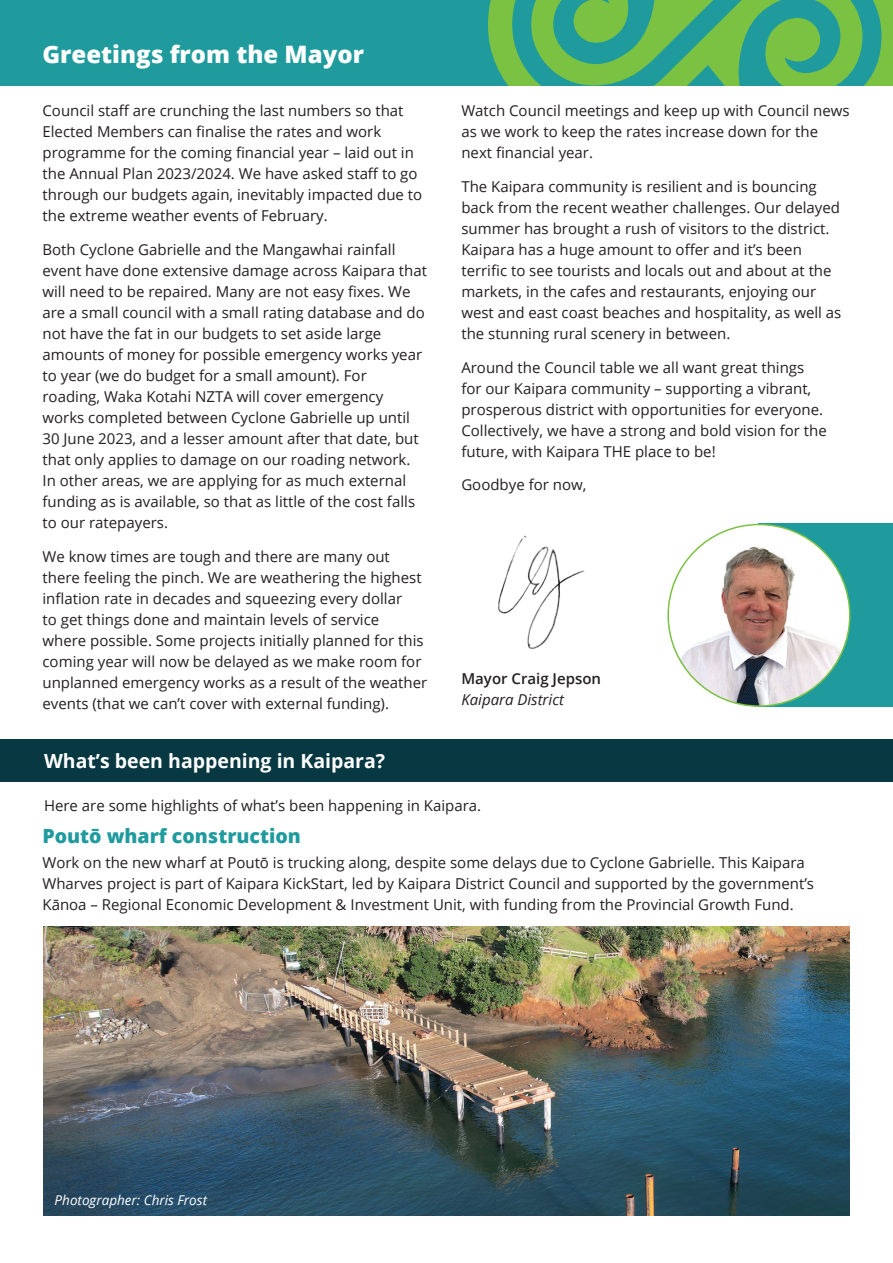
<style>
.page{position:relative;width:893px;height:1263px;background:#fff}
.page>*{position:absolute;margin:0;border:0;box-sizing:border-box;transform-origin:0 0}
.t1{font:800 24px "Open Sans";color:#fff}
.t2{font:700 19.5px "Open Sans";color:#fff}
.t3{font:800 19.5px "Open Sans";color:#1f9b9e}
.t4{font:15px/21px "Open Sans";color:#231f20}
.t5{font:600 15px/21px "Open Sans";color:#231f20}
.t6{font:italic 13.5px "Open Sans";color:#fff}
.s1{font-weight:400;font-style:italic}
</style>
<div class="page">
<div style="left:759px;top:524px;width:134px;height:183px;background:#1f9b9e"></div>
<img style="left:668px;top:524px;width:182px;height:182px;border-radius:91px">
<img style="left:498px;top:535px;width:87px;height:114px">
<div style="left:0;top:0;width:893px;height:86px;background:#1f9b9e"></div>
<svg style="left:488px;top:0;width:405px;height:86px"></svg>
<div style="left:0;top:739px;width:893px;height:42px;background:#083841"></div>
<img style="left:43px;top:926px;width:807px;height:290px">
<p class="t1" style="left:43px;top:36px;width:323px">Greetings from the Mayor</p>
<p class="t4" style="left:43px;top:100px;width:381px">Council staff are crunching the last numbers so that Elected Members can finalise the rates and work programme for the coming financial year – laid out in the Annual Plan 2023/2024. We have asked staff to go through our budgets again, inevitably impacted due to the extreme weather events of February.</p>
<p class="t4" style="left:43px;top:238px;width:386px">Both Cyclone Gabrielle and the Mangawhai rainfall event have done extensive damage across Kaipara that will need to be repaired. Many are not easy fixes. We are a small council with a small rating database and do not have the fat in our budgets to set aside large amounts of money for possible emergency works year to year (we do budget for a small amount). For roading, Waka Kotahi NZTA will cover emergency works completed between Cyclone Gabrielle up until 30 June 2023, and a lesser amount after that date, but that only applies to damage on our roading network.<br>In other areas, we are applying for as much external funding as is available, so that as little of the cost falls to our ratepayers.</p>
<p class="t4" style="left:43px;top:545px;width:386px">We know times are tough and there are many out there feeling the pinch. We are weathering the highest inflation rate in decades and squeezing every dollar<br>to get things done and maintain levels of service<br>where possible. Some projects initially planned for this coming year will now be delayed as we make room for unplanned emergency works as a result of the weather events (that we can’t cover with external funding).</p>
<p class="t2" style="left:44px;top:747px;width:343px">What’s been happening in Kaipara?</p>
<p class="t4" style="left:461px;top:100px;width:390px">Watch Council meetings and keep up with Council news as we work to keep the rates increase down for the next financial year.</p>
<p class="t4" style="left:461px;top:176px;width:382px">The Kaipara community is resilient and is bouncing back from the recent weather challenges. Our delayed summer has brought a rush of visitors to the district.<br>Kaipara has a huge amount to offer and it’s been terrific to see tourists and locals out and about at the markets, in the cafes and restaurants, enjoying our west and east coast beaches and hospitality, as well as the stunning rural scenery in between.</p>
<p class="t4" style="left:461px;top:356px;width:367px">Around the Council table we all want great things for our Kaipara community – supporting a vibrant, prosperous district with opportunities for everyone.<br>Collectively, we have a strong and bold vision for the future, with Kaipara THE place to be!</p>
<p class="t4" style="left:461px;top:474px;width:127px">Goodbye for now,</p>
<p class="t5" style="left:461px;top:668px;width:141px">Mayor Craig Jepson<br><span class="s1">Kaipara District</span></p>
<p class="t4" style="left:44px;top:795px;width:439px">Here are some highlights of what’s been happening in Kaipara.</p>
<p class="t3" style="left:42px;top:821px;width:260px">Poutō wharf construction</p>
<p class="t4" style="left:42px;top:852px;width:773px">Work on the new wharf at Poutō is trucking along, despite some delays due to Cyclone Gabrielle. This Kaipara<br>Wharves project is part of Kaipara KickStart, led by Kaipara District Council and supported by the government’s<br>Kānoa – Regional Economic Development &amp; Investment Unit, with funding from the Provincial Growth Fund.</p>
<p class="t6" style="left:55px;top:1191px;width:154px">Photographer: Chris Frost</p>
</div>
